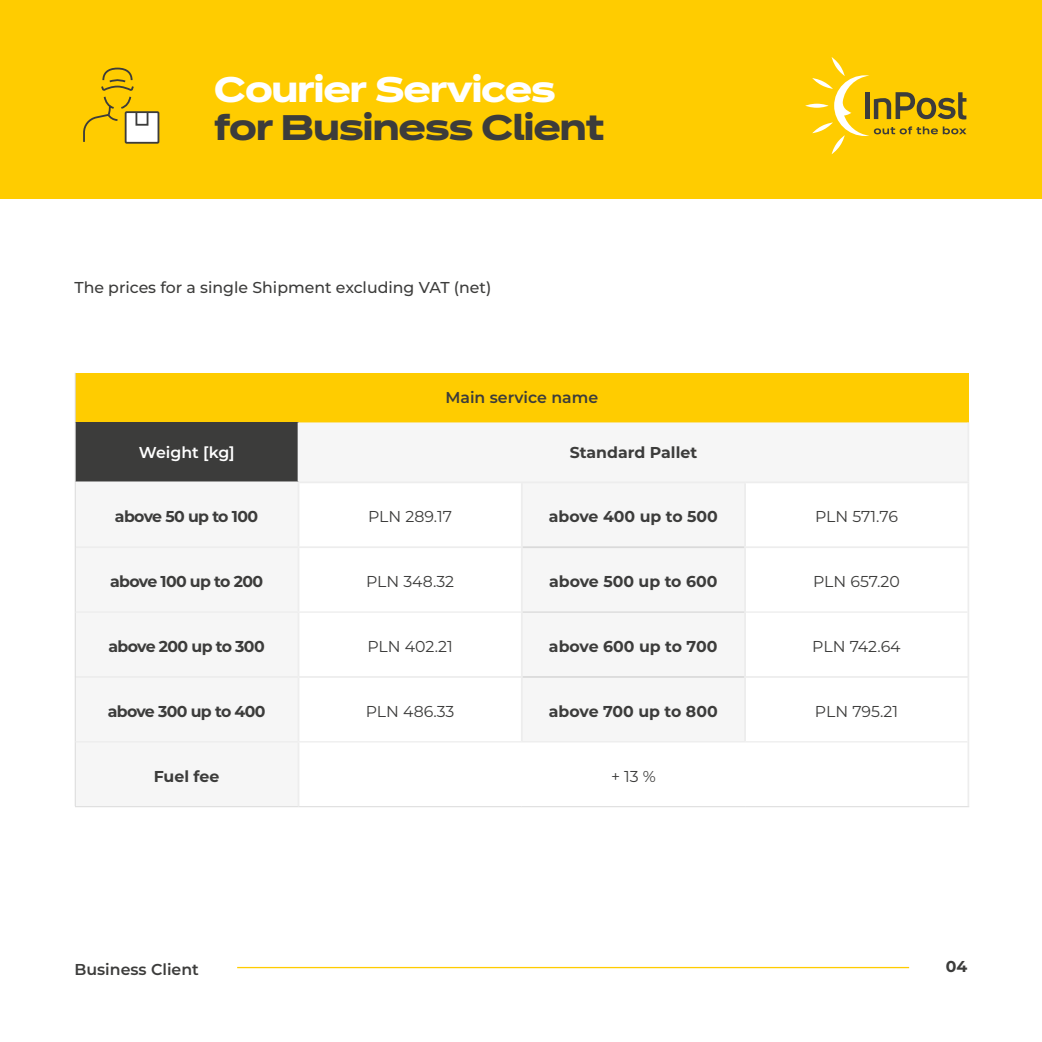
<style>
.page{position:relative;width:1042px;height:1042px;background:#fff}
.page>*{position:absolute;margin:0;border:0;box-sizing:border-box;transform-origin:0 0}
.t1{font:700 35px "Dinamit";letter-spacing:-.02em;color:#3c3c3b}
.t2{font:700 35px "Dinamit";letter-spacing:-.02em;color:#fff}
.t3{font:700 15.75px "Montserrat";letter-spacing:-.015em;color:#3c3c3b}
.t4{font:15.75px "Montserrat";color:#3c3c3b}
.t5{font:700 15.75px "Montserrat";letter-spacing:-.04em;color:#3c3c3b}
.t6{font:500 15.75px "Montserrat";color:#3c3c3b}
.t7{font:600 15.75px "Montserrat";color:#3c3c3b}
.t8{font:600 15.75px "Montserrat";color:#fff}
</style>
<div class="page">
<div style="left:0;top:0;width:1042px;height:198px;background:#fc0"></div>
<svg style="left:805px;top:104px;width:23px;height:4px"></svg>
<svg style="left:812px;top:57px;width:154px;height:97px"></svg>
<div style="left:75px;top:373px;width:893px;height:49px;background:#fc0"></div>
<svg style="left:76px;top:422px;width:891px;height:384px;fill:#f6f6f6"></svg>
<svg style="left:299px;top:483px;width:668px;height:63px"></svg>
<div style="left:522px;top:482px;width:223px;height:65px;background:#f6f6f6"></div>
<hr style="left:298px;top:422px;width:1px;height:59px;background:#f6f6f6">
<hr style="left:75px;top:481px;width:223px;height:2px;background:#f6f6f6">
<hr style="left:75px;top:806px;width:223px;height:1px;background:#dadada">
<hr style="left:298px;top:806px;width:224px;height:1px;background:#dadada">
<hr style="left:522px;top:806px;width:223px;height:1px;background:#dadada">
<hr style="left:745px;top:806px;width:224px;height:1px;background:#dadada">
<hr style="left:298px;top:481px;width:224px;height:2px;background:#ededed">
<hr style="left:298px;top:483px;width:1px;height:63px;background:#ededed">
<hr style="left:522px;top:481px;width:223px;height:2px;background:#ededed">
<hr style="left:745px;top:481px;width:224px;height:2px;background:#ededed">
<hr style="left:298px;top:546px;width:225px;height:2px;background:#ededed">
<hr style="left:744px;top:546px;width:225px;height:2px;background:#ededed">
<hr style="left:298px;top:676px;width:225px;height:2px;background:#ededed">
<hr style="left:744px;top:676px;width:225px;height:2px;background:#ededed">
<hr style="left:75px;top:546px;width:223px;height:2px;background:#ededed">
<hr style="left:75px;top:676px;width:223px;height:2px;background:#ededed">
<hr style="left:521px;top:483px;width:2px;height:63px;background:#ededed">
<hr style="left:744px;top:483px;width:2px;height:63px;background:#ededed">
<hr style="left:521px;top:548px;width:2px;height:64px;background:#ededed">
<hr style="left:744px;top:548px;width:2px;height:64px;background:#ededed">
<hr style="left:521px;top:612px;width:2px;height:64px;background:#ededed">
<hr style="left:744px;top:612px;width:2px;height:64px;background:#ededed">
<hr style="left:521px;top:678px;width:2px;height:63px;background:#ededed">
<hr style="left:744px;top:678px;width:2px;height:63px;background:#ededed">
<hr style="left:967px;top:422px;width:2px;height:59px;background:#ededed">
<hr style="left:967px;top:483px;width:2px;height:63px;background:#ededed">
<hr style="left:967px;top:548px;width:2px;height:64px;background:#ededed">
<hr style="left:967px;top:612px;width:2px;height:64px;background:#ededed">
<hr style="left:967px;top:678px;width:2px;height:64px;background:#ededed">
<hr style="left:967px;top:742px;width:2px;height:64px;background:#ededed">
<hr style="left:298px;top:548px;width:1px;height:63px;background:#ededed">
<hr style="left:298px;top:613px;width:1px;height:63px;background:#ededed">
<hr style="left:298px;top:678px;width:1px;height:63px;background:#ededed">
<hr style="left:298px;top:742px;width:1px;height:64px;background:#ededed">
<hr style="left:75px;top:373px;width:1px;height:49px;background:#dadada">
<hr style="left:75px;top:422px;width:1px;height:60px;background:#dadada">
<hr style="left:75px;top:482px;width:1px;height:65px;background:#dadada">
<hr style="left:75px;top:547px;width:1px;height:65px;background:#dadada">
<hr style="left:75px;top:612px;width:1px;height:65px;background:#dadada">
<hr style="left:75px;top:677px;width:1px;height:65px;background:#dadada">
<hr style="left:75px;top:742px;width:1px;height:64px;background:#dadada">
<hr style="left:75px;top:611px;width:223px;height:2px;background:#ededed">
<hr style="left:298px;top:611px;width:223px;height:2px;background:#ededed">
<hr style="left:746px;top:611px;width:221px;height:2px;background:#ededed">
<hr style="left:75px;top:741px;width:223px;height:1px;background:#ededed">
<hr style="left:298px;top:741px;width:224px;height:1px;background:#ededed">
<hr style="left:522px;top:741px;width:223px;height:1px;background:#ededed">
<hr style="left:745px;top:741px;width:222px;height:1px;background:#ededed">
<hr style="left:523px;top:546px;width:221px;height:2px;background:#dadada">
<hr style="left:523px;top:676px;width:221px;height:2px;background:#dadada">
<hr style="left:523px;top:611px;width:221px;height:2px;background:#dadada">
<svg style="left:83px;top:67px;width:51px;height:76px"></svg>
<div style="left:126px;top:112px;width:32px;height:31px;background:#fff"></div>
<div style="left:125px;top:111px;width:34px;height:33px;border:2px solid #3c3c3b"></div>
<div style="left:135px;top:111px;width:13px;height:15px;border:2px solid #3c3c3b"></div>
<hr style="left:237px;top:967px;width:672px;height:1px;background:#fc0">
<h1 class="t2" style="left:214px;top:59px;width:343px">Courier Services</h1>
<h1 class="t1" style="left:214px;top:98px;width:392px">for Business Client</h1>
<p class="t6" style="left:74px;top:277px;width:418px">The prices for a single Shipment excluding VAT (net)</p>
<p class="t7" style="left:445px;top:386px;width:154px">Main service name</p>
<p class="t8" style="left:139px;top:441px;width:97px">Weight [kg]</p>
<p class="t3" style="left:570px;top:440px;width:129px">Standard Pallet</p>
<p class="t5" style="left:115px;top:505px;width:145px">above 50 up to 100</p>
<p class="t4" style="left:368px;top:506px;width:86px">PLN 289.17</p>
<p class="t3" style="left:549px;top:505px;width:171px">above 400 up to 500</p>
<p class="t4" style="left:815px;top:506px;width:85px">PLN 571.76</p>
<p class="t5" style="left:110px;top:570px;width:155px">above 100 up to 200</p>
<p class="t4" style="left:366px;top:571px;width:90px">PLN 348.32</p>
<p class="t3" style="left:549px;top:570px;width:170px">above 500 up to 600</p>
<p class="t4" style="left:813px;top:571px;width:88px">PLN 657.20</p>
<p class="t5" style="left:108px;top:635px;width:158px">above 200 up to 300</p>
<p class="t4" style="left:367px;top:636px;width:87px">PLN 402.21</p>
<p class="t3" style="left:549px;top:635px;width:170px">above 600 up to 700</p>
<p class="t4" style="left:812px;top:636px;width:90px">PLN 742.64</p>
<p class="t5" style="left:108px;top:700px;width:159px">above 300 up to 400</p>
<p class="t4" style="left:366px;top:700px;width:90px">PLN 486.33</p>
<p class="t3" style="left:549px;top:700px;width:170px">above 700 up to 800</p>
<p class="t4" style="left:815px;top:700px;width:85px">PLN 795.21</p>
<p class="t3" style="left:154px;top:765px;width:67px">Fuel fee</p>
<p class="t4" style="left:611px;top:765px;width:46px">+ 13 %</p>
<p class="t7" style="left:74px;top:958px;width:126px">Business Client</p>
<p class="t3" style="left:945px;top:955px;width:23px">04</p>
</div>
